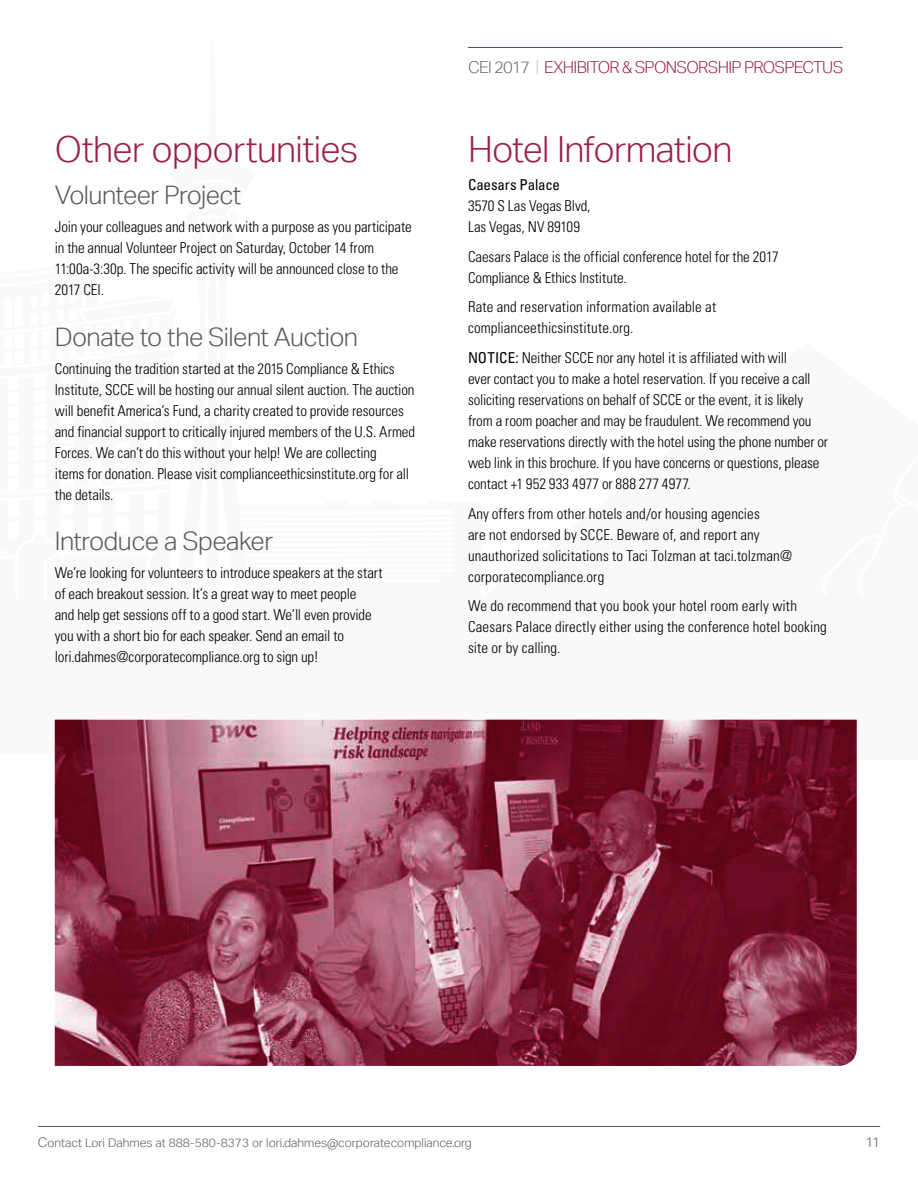
<style>
.page{position:relative;width:918px;height:1188px;background:#fff}
.page>*{position:absolute;margin:0;border:0;box-sizing:border-box;transform-origin:0 0}
.t1{font:300 36px "Aktiv Grotesk";letter-spacing:-.02em;color:#9c2049}
.t2{font:300 25.5px "Aktiv Grotesk";letter-spacing:-.025em;color:#58595b}
.t3{font:300 16.5px "Aktiv Grotesk";letter-spacing:-.04em;color:#9c2049}
.t4{font:300 condensed 15px/21px "Univers LT Std";letter-spacing:-.005em;color:#000}
.t5{font:condensed 15px "Univers LT Std";letter-spacing:-.01em;color:#000}
.t6{font:300 13.5px "Aktiv Grotesk";color:#58595b}
.t7{font:300 12px "Aktiv Grotesk";color:#58595b}
.s1{color:#696a6d}
.s2{font-weight:100;color:#696a6d}
.s3{font-weight:400}
.s4{font-size:13.5px}
</style>
<div class="page">
<img style="left:55px;top:720px;width:802px;height:346px">
<hr style="left:38px;top:1126px;width:842px;height:1px;background:#58595b">
<h1 class="t1" style="left:55px;top:129px;width:305px">Other opportunities</h1>
<h2 class="t2" style="left:55px;top:181px;width:188px">Volunteer Project</h2>
<p class="t4" style="left:55px;top:216px;width:358px">Join your colleagues and network with a purpose as you participate in the annual Volunteer Project on Saturday, October 14 from 11:00a-3:30p. The specific activity will be announced close to the 2017 CEI.</p>
<h2 class="t2" style="left:55px;top:322px;width:305px">Donate to the Silent Auction</h2>
<p class="t4" style="left:55px;top:358px;width:362px">Continuing the tradition started at the 2015 Compliance &amp; Ethics Institute, SCCE will be hosting our annual silent auction. The auction will benefit America’s Fund, a charity created to provide resources and financial support to critically injured members of the U.S. Armed Forces. We can’t do this without your help! We are collecting<br>items for donation. Please visit complianceethicsinstitute.org for all the details.</p>
<h2 class="t2" style="left:55px;top:527px;width:220px">Introduce a Speaker</h2>
<p class="t4" style="left:55px;top:562px;width:329px">We’re looking for volunteers to introduce speakers at the start of each breakout session. It’s a great way to meet people<br>and help get sessions off to a good start. We’ll even provide you with a short bio for each speaker. Send an email to lori.dahmes@corporatecompliance.org to sign up!</p>
<p class="t3" style="left:468px;top:57px;width:377px"><span class="s1">CEI 2017</span> <span class="s2">|</span> EXHIBITOR &amp; SPONSORSHIP PROSPECTUS</p>
<h1 class="t1" style="left:468px;top:129px;width:266px">Hotel Information</h1>
<p class="t5" style="left:468px;top:175px;width:94px">Caesars Palace</p>
<p class="t4" style="left:468px;top:195px;width:124px">3570 S Las Vegas Blvd,<br>Las Vegas, NV 89109</p>
<p class="t4" style="left:468px;top:246px;width:312px">Caesars Palace is the official conference hotel for the 2017<br>Compliance &amp; Ethics Institute.</p>
<p class="t4" style="left:468px;top:297px;width:250px">Rate and reservation information available at complianceethicsinstitute.org.</p>
<p class="t4" style="left:468px;top:347px;width:362px"><span class="s3">NOTICE:</span> Neither SCCE nor any hotel it is affiliated with will<br>ever contact you to make a hotel reservation. If you receive a call soliciting reservations on behalf of SCCE or the event, it is likely from a room poacher and may be fraudulent. We recommend you make reservations directly with the hotel using the phone number or web link in this brochure. If you have concerns or questions, please contact +1 952 933 4977 or 888 277 4977.</p>
<p class="t4" style="left:468px;top:503px;width:326px">Any offers from other hotels and/or housing agencies<br>are not endorsed by SCCE. Beware of, and report any unauthorized solicitations to Taci Tolzman at taci.tolzman@ corporatecompliance.org</p>
<p class="t4" style="left:468px;top:596px;width:360px">We do recommend that you book your hotel room early with<br>Caesars Palace directly either using the conference hotel booking site or by calling.</p>
<p class="t7" style="left:38px;top:1136px;width:436px"><span class="s4">C</span>ontact Lori Dahmes at 888‑580‑8373 or lori.dahmes@corporatecompliance.org</p>
<p class="t6" style="left:865px;top:1134px;width:16px">11</p>
</div>
